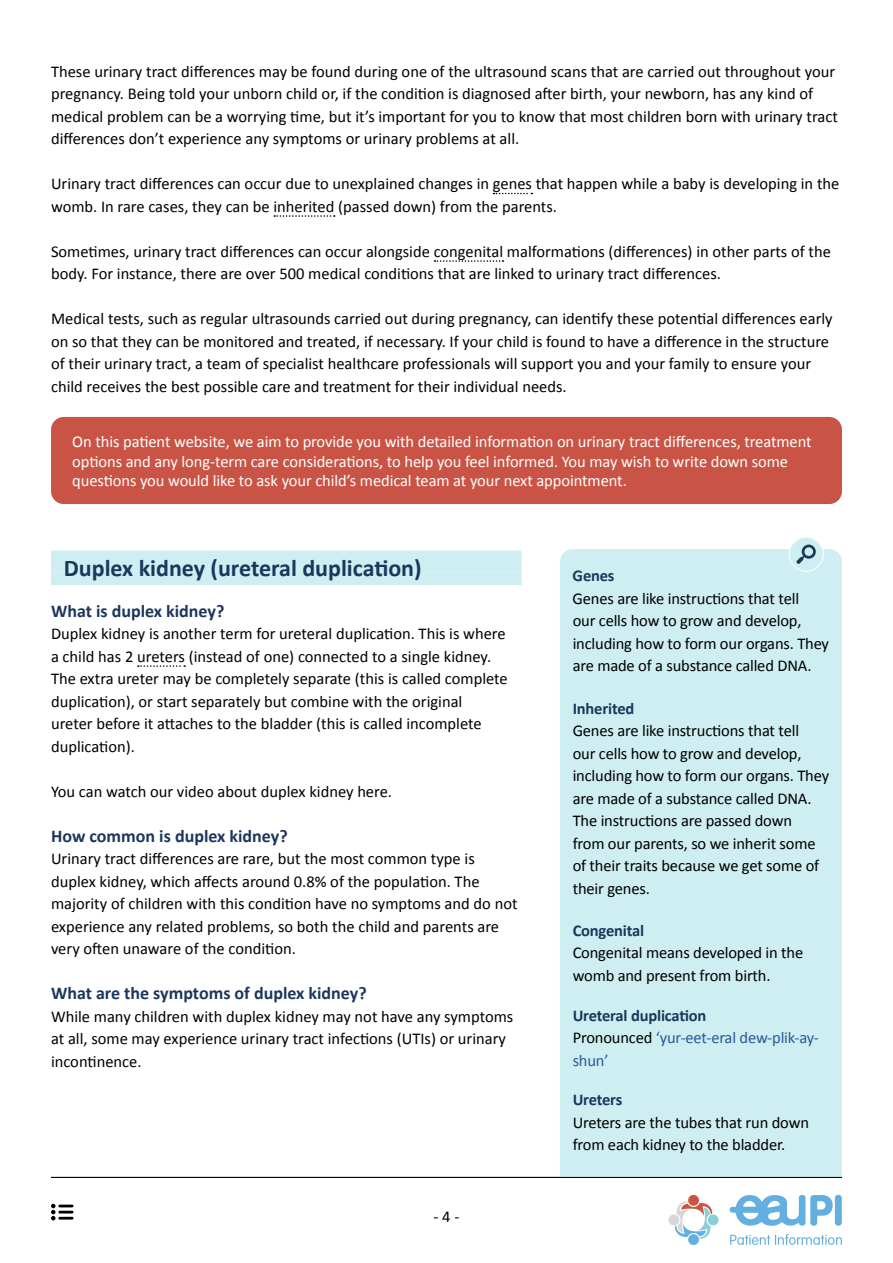
<style>
.page{position:relative;width:893px;height:1263px;background:#fff}
.page>*{position:absolute;margin:0;border:0;box-sizing:border-box;transform-origin:0 0}
.t1{font:700 24px "Calibri";color:#1c365c}
.t2{font:700 18px "Calibri";color:#1c365c}
.t3{font:16.5px/22.5px "Calibri";color:#000}
.t4{font:16.5px/19.8px "Calibri";letter-spacing:-.005em;color:#fff}
.t5{font:16.5px/22.5px "Calibri";letter-spacing:-.01em;color:#275b9b}
.t6{font:700 16.5px "Calibri";letter-spacing:-.01em;color:#1c365c}
.s1{font-weight:700;color:#1c365c}
.s2{color:#000}
</style>
<div class="page">
<svg style="left:730px;top:1234px;width:112px;height:11px"></svg>
<svg style="left:730px;top:1195px;width:103px;height:31px"></svg>
<div style="left:835px;top:1195px;width:7px;height:31px;background:#63b0e0;border-radius:4px"></div>
<svg style="left:668px;top:1195px;width:51px;height:50px"></svg>
<svg style="left:494px;top:193px;width:38px;height:1px"></svg>
<svg style="left:274px;top:215px;width:61px;height:2px"></svg>
<svg style="left:434px;top:260px;width:69px;height:2px"></svg>
<div style="left:51px;top:551px;width:471px;height:21px;background:#cfeef1"></div>
<div style="left:51px;top:572px;width:471px;height:13px;background:#cfeef1"></div>
<svg style="left:138px;top:665px;width:47px;height:2px"></svg>
<div style="left:51px;top:417px;width:791px;height:87px;background:#c95445;border-radius:13px"></div>
<div style="left:560px;top:549px;width:282px;height:628px;background:#cfeef1"></div>
<div style="left:789px;top:537px;width:34px;height:34px;background:#cfeef1;border-radius:50%"></div>
<div style="left:789px;top:537px;width:34px;height:35px;border:1px solid #fff;border-radius:50%"></div>
<svg style="left:796px;top:544px;width:20px;height:20px"></svg>
<hr style="left:51px;top:1177px;width:791px;height:1px;background:#000">
<svg style="left:51px;top:1204px;width:21px;height:16px"></svg>
<p class="t3" style="left:51px;top:59px;width:788px">These urinary tract differences may be found during one of the ultrasound scans that are carried out throughout your pregnancy. Being told your unborn child or, if the condition is diagnosed after birth, your newborn, has any kind of medical problem can be a worrying time, but it’s important for you to know that most children born with urinary tract differences don’t experience any symptoms or urinary problems at all.</p>
<p class="t3" style="left:51px;top:172px;width:790px">Urinary tract differences can occur due to unexplained changes in genes that happen while a baby is developing in the womb. In rare cases, they can be inherited (passed down) from the parents.</p>
<p class="t3" style="left:51px;top:239px;width:781px">Sometimes, urinary tract differences can occur alongside congenital malformations (differences) in other parts of the body. For instance, there are over 500 medical conditions that are linked to urinary tract differences.</p>
<p class="t3" style="left:51px;top:307px;width:783px">Medical tests, such as regular ultrasounds carried out during pregnancy, can identify these potential differences early on so that they can be monitored and treated, if necessary. If your child is found to have a difference in the structure of their urinary tract, a team of specialist healthcare professionals will support you and your family to ensure your child receives the best possible care and treatment for their individual needs.</p>
<p class="t4" style="left:72px;top:431px;width:741px">On this patient website, we aim to provide you with detailed information on urinary tract differences, treatment options and any long-term care considerations, to help you feel informed. You may wish to write down some questions you would like to ask your child’s medical team at your next appointment.</p>
<h1 class="t1" style="left:64px;top:551px;width:359px">Duplex kidney (ureteral duplication)</h1>
<p class="t2" style="left:51px;top:598px;width:175px">What is duplex kidney?</p>
<p class="t3" style="left:51px;top:622px;width:458px">Duplex kidney is another term for ureteral duplication. This is where a child has 2 ureters (instead of one) connected to a single kidney.<br>The extra ureter may be completely separate (this is called complete duplication), or start separately but combine with the original ureter before it attaches to the bladder (this is called incomplete duplication).</p>
<p class="t3" style="left:51px;top:779px;width:343px">You can watch our video about duplex kidney here.</p>
<p class="t2" style="left:51px;top:823px;width:238px">How common is duplex kidney?</p>
<p class="t3" style="left:51px;top:847px;width:468px">Urinary tract differences are rare, but the most common type is duplex kidney, which affects around 0.8% of the population. The majority of children with this condition have no symptoms and do not experience any related problems, so both the child and parents are very often unaware of the condition.</p>
<p class="t2" style="left:51px;top:980px;width:317px">What are the symptoms of duplex kidney?</p>
<p class="t3" style="left:51px;top:1004px;width:464px">While many children with duplex kidney may not have any symptoms at all, some may experience urinary tract infections (UTIs) or urinary incontinence.</p>
<p class="t3" style="left:433px;top:1204px;width:27px">- 4 -</p>
<p class="t6" style="left:573px;top:564px;width:43px">Genes</p>
<p class="t3" style="left:573px;top:586px;width:258px">Genes are like instructions that tell<br>our cells how to grow and develop, including how to form our organs. They are made of a substance called DNA.</p>
<p class="t6" style="left:573px;top:696px;width:63px">Inherited</p>
<p class="t3" style="left:573px;top:719px;width:258px">Genes are like instructions that tell<br>our cells how to grow and develop, including how to form our organs. They are made of a substance called DNA.<br>The instructions are passed down<br>from our parents, so we inherit some of their traits because we get some of their genes.</p>
<p class="t6" style="left:573px;top:919px;width:73px">Congenital</p>
<p class="t3" style="left:573px;top:941px;width:232px">Congenital means developed in the womb and present from birth.</p>
<p class="t5" style="left:573px;top:1003px;width:248px"><span class="s1">Ureteral duplication<br></span><span class="s2">Pronounced</span> ‘yur-eet-eral dew-plik-ay&shy;shun’</p>
<p class="t6" style="left:573px;top:1088px;width:51px">Ureters</p>
<p class="t3" style="left:573px;top:1110px;width:238px">Ureters are the tubes that run down from each kidney to the bladder.</p>
</div>
